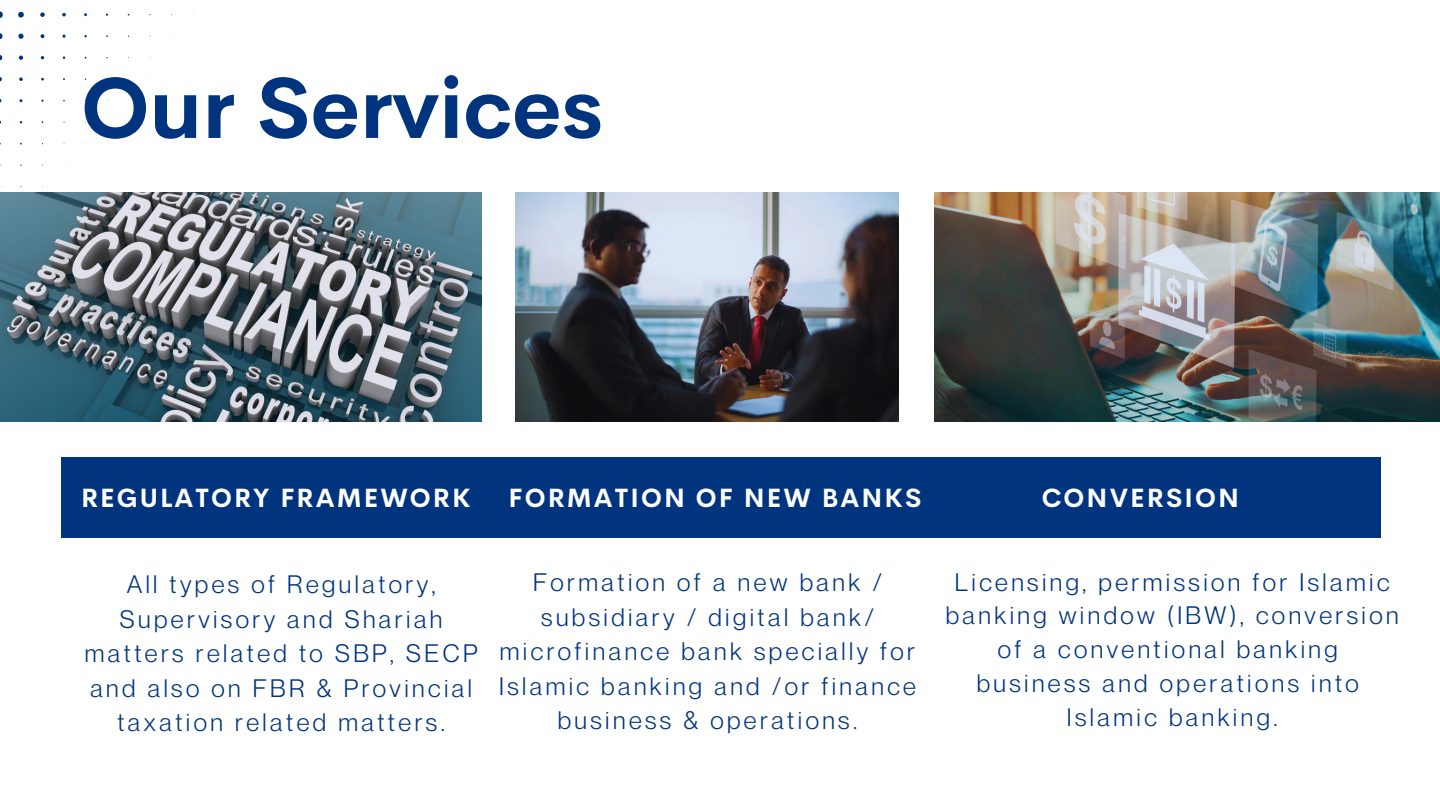
<style>
.page{position:relative;width:1440px;height:810px;background:#fff}
.page>*{position:absolute;margin:0;border:0;box-sizing:border-box;transform-origin:0 0}
.t1{font:700 85.1px "Cerebri Sans";color:#01347f}
.t2{font:700 25.9px "Cerebri Sans";letter-spacing:.08em;color:#fff}
.t3{font:24.7px/34.5px "Neue Montreal";letter-spacing:.14em;color:#01347f;text-align:center}
</style>
<div class="page">
<div style="left:61px;top:457px;width:1320px;height:81px;background:#01347f"></div>
<img style="left:0;top:192px;width:481px;height:229px">
<img style="left:516px;top:192px;width:382px;height:229px">
<img style="left:935px;top:192px;width:505px;height:229px">
<svg style="left:0;top:11px;width:3px;height:7px"></svg>
<svg style="left:18px;top:12px;width:6px;height:6px"></svg>
<svg style="left:40px;top:12px;width:5px;height:5px"></svg>
<svg style="left:62px;top:13px;width:4px;height:3px"></svg>
<svg style="left:0;top:33px;width:3px;height:6px"></svg>
<svg style="left:18px;top:34px;width:6px;height:5px"></svg>
<svg style="left:41px;top:34px;width:3px;height:4px"></svg>
<svg style="left:19px;top:56px;width:4px;height:4px"></svg>
<svg style="left:19px;top:77px;width:4px;height:4px"></svg>
<h1 class="t1" style="left:81px;top:53px;width:524px">Our Services</h1>
<p class="t2" style="left:81px;top:481px;width:391px">REGULATORY FRAMEWORK</p>
<p class="t2" style="left:509px;top:481px;width:414px">FORMATION OF NEW BANKS</p>
<p class="t2" style="left:1042px;top:481px;width:199px">CONVERSION</p>
<p class="t3" style="left:85px;top:567px;width:394px">All types of Regulatory,<br>Supervisory and Shariah matters related to SBP, SECP and also on FBR &amp; Provincial taxation related matters.</p>
<p class="t3" style="left:499px;top:565px;width:418px">Formation of a new bank / subsidiary / digital bank/ microfinance bank specially for<br>Islamic banking and /or finance business &amp; operations.</p>
<p class="t3" style="left:946px;top:565px;width:454px;line-height:33.8px">Licensing, permission for Islamic banking window (IBW), conversion of a conventional banking business and operations into<br>Islamic banking.</p>
</div>
